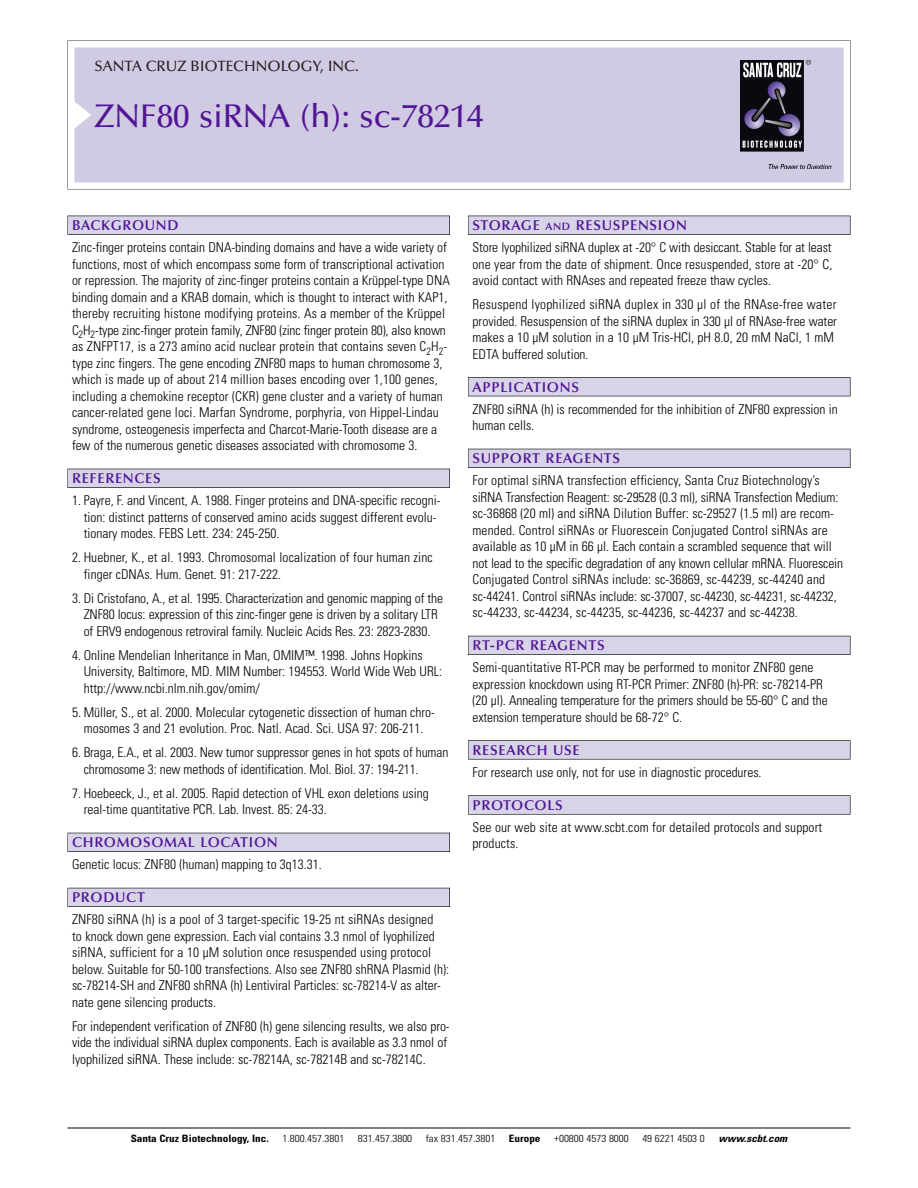
<style>
.page{position:relative;width:918px;height:1188px;background:#fff}
.page>*{position:absolute;margin:0;border:0;box-sizing:border-box;transform-origin:0 0}
.t1{font:500 33px "Optima";color:#511695}
.t2{font:500 15px "Optima";color:#231f20}
.t3{font:600 14.25px "Optima";letter-spacing:.05em;color:#511695}
.t4{font:300 condensed 13.5px/16.5px "Univers";color:#000}
.t5{font:300 condensed 10.2px "Univers";color:#000;scale:1.1 1}
.t6{font:700 condensed 10.2px "Univers";color:#000;scale:1.1 1}
.t7{font:italic 700 condensed 10.2px "Univers";color:#000;scale:1.1 1}
.s1{font-size:10.65px}
</style>
<div class="page">
<svg style="left:74px;top:41px;width:777px;height:148px"></svg>
<div style="left:74px;top:47px;width:770px;height:135px;background:#d1cae3"></div>
<img style="left:741px;top:60px;width:90px;height:108px">
<div style="left:68px;top:216px;width:382px;height:19px;background:#535256"></div>
<div style="left:68px;top:216px;width:381px;height:18px;background:#d7d4e8"></div>
<div style="left:68px;top:469px;width:382px;height:19px;background:#525156"></div>
<div style="left:68px;top:469px;width:381px;height:18px;background:#d7d4e8"></div>
<div style="left:68px;top:833px;width:382px;height:19px;background:#515057"></div>
<div style="left:68px;top:833px;width:381px;height:18px;background:#d7d4e8"></div>
<div style="left:68px;top:888px;width:382px;height:19px;background:#535259"></div>
<div style="left:68px;top:888px;width:381px;height:18px;background:#d7d4e8"></div>
<div style="left:468px;top:216px;width:382px;height:19px;background:#535256"></div>
<div style="left:468px;top:216px;width:382px;height:18px;background:#d7d4e8"></div>
<div style="left:468px;top:377px;width:382px;height:19px;background:#515155"></div>
<div style="left:468px;top:378px;width:382px;height:18px;background:#d7d4e8"></div>
<div style="left:468px;top:449px;width:382px;height:19px;background:#515057"></div>
<div style="left:468px;top:449px;width:382px;height:18px;background:#d7d4e8"></div>
<div style="left:468px;top:636px;width:382px;height:19px;background:#535259"></div>
<div style="left:468px;top:636px;width:382px;height:18px;background:#d7d4e8"></div>
<svg style="left:468px;top:740px;width:382px;height:20px"></svg>
<div style="left:468px;top:741px;width:382px;height:18px;background:#d7d4e8"></div>
<div style="left:468px;top:795px;width:382px;height:20px;background:#676767"></div>
<div style="left:468px;top:796px;width:382px;height:18px;background:#d7d4e8"></div>
<hr style="left:68px;top:1128px;width:782px;height:1px;background:#000">
<p class="t2" style="left:94px;top:60px;width:266px">SANTA CRUZ BIOTECHNOLOGY, INC.</p>
<p class="t1" style="left:94px;top:102px;width:391px">ZNF80 siRNA (h): sc-78214</p>
<p class="t3" style="left:72px;top:219px;width:108px">BACKGROUND</p>
<p class="t4" style="left:72px;top:240px;width:379px">Zinc-finger proteins contain DNA-binding domains and have a wide variety of functions, most of which encompass some form of transcriptional activation or repression. The majority of zinc-finger proteins contain a Krüppel-type DNA binding domain and a KRAB domain, which is thought to interact with KAP1, thereby recruiting histone modifying proteins. As a member of the Krüppel C<sub>2</sub>H<sub>2</sub>-type zinc-finger protein family, ZNF80 (zinc finger protein 80), also known as ZNFPT17, is a 273 amino acid nuclear protein that contains seven C<sub>2</sub>H<sub>2</sub>- type zinc fingers. The gene encoding ZNF80 maps to human chromosome 3, which is made up of about 214 million bases encoding over 1,100 genes, including a chemokine receptor (CKR) gene cluster and a variety of human cancer-related gene loci. Marfan Syndrome, porphyria, von Hippel-Lindau syndrome, osteogenesis imperfecta and Charcot-Marie-Tooth disease are a few of the numerous genetic diseases associated with chromosome 3.</p>
<p class="t3" style="left:72px;top:472px;width:90px">REFERENCES</p>
<p class="t4" style="left:84px;top:493px;width:358px;text-indent:-12px">1. Payre, F. and Vincent, A. 1988. Finger proteins and DNA-specific recogni&shy;tion: distinct patterns of conserved amino acids suggest different evolu&shy;tionary modes. FEBS Lett. 234: 245-250.</p>
<p class="t4" style="left:84px;top:550px;width:351px;text-indent:-12px">2. Huebner, K., et al. 1993. Chromosomal localization of four human zinc finger cDNAs. Hum. Genet. 91: 217-222.</p>
<p class="t4" style="left:72px;top:591px;width:373px;text-align:center">3. Di Cristofano, A., et al. 1995. Characterization and genomic mapping of the<br>ZNF80 locus: expression of this zinc-finger gene is driven by a solitary LTR<br>of ERV9 endogenous retroviral family. Nucleic Acids Res. 23: 2823-2830.</p>
<p class="t4" style="left:84px;top:648px;width:360px;text-indent:-12px">4. Online Mendelian Inheritance in Man, OMIM™. 1998. Johns Hopkins<br>University, Baltimore, MD. MIM Number: 194553. World Wide Web URL: http://www.ncbi.nlm.nih.gov/omim/</p>
<p class="t4" style="left:72px;top:705px;width:365px;text-align:center">5. Müller, S., et al. 2000. Molecular cytogenetic dissection of human chro&shy;mosomes 3 and 21 evolution. Proc. Natl. Acad. Sci. USA 97: 206-211.</p>
<p class="t4" style="left:84px;top:745px;width:366px;text-indent:-12px">6. Braga, E.A., et al. 2003. New tumor suppressor genes in hot spots of human chromosome 3: new methods of identification. Mol. Biol. 37: 194-211.</p>
<p class="t4" style="left:84px;top:786px;width:347px;text-indent:-12px">7. Hoebeeck, J., et al. 2005. Rapid detection of VHL exon deletions using real-time quantitative PCR. Lab. Invest. 85: 24-33.</p>
<p class="t3" style="left:72px;top:836px;width:207px">CHROMOSOMAL LOCATION</p>
<p class="t4" style="left:72px;top:858px;width:251px">Genetic locus: ZNF80 (human) mapping to 3q13.31.</p>
<p class="t3" style="left:72px;top:891px;width:74px">PRODUCT</p>
<p class="t4" style="left:72px;top:913px;width:379px">ZNF80 siRNA (h) is a pool of 3 target-specific 19-25 nt siRNAs designed<br>to knock down gene expression. Each vial contains 3.3 nmol of lyophilized siRNA, sufficient for a 10 µM solution once resuspended using protocol below. Suitable for 50-100 transfections. Also see ZNF80 shRNA Plasmid (h): sc-78214-SH and ZNF80 shRNA (h) Lentiviral Particles: sc-78214-V as alter&shy;nate gene silencing products.</p>
<p class="t4" style="left:72px;top:1019px;width:379px">For independent verification of ZNF80 (h) gene silencing results, we also pro&shy;vide the individual siRNA duplex components. Each is available as 3.3 nmol of lyophilized siRNA. These include: sc-78214A, sc-78214B and sc-78214C.</p>
<p class="t3" style="left:473px;top:219px;width:216px">STORAGE <span class="s1">AND</span> RESUSPENSION</p>
<p class="t4" style="left:473px;top:240px;width:361px;text-align:justify">Store lyophilized siRNA duplex at -20° C with desiccant. Stable for at least one year from the date of shipment. Once resuspended, store at -20° C, avoid contact with RNAses and repeated freeze thaw cycles.</p>
<p class="t4" style="left:473px;top:297px;width:366px">Resuspend lyophilized siRNA duplex in 330 µl of the RNAse-free water provided. Resuspension of the siRNA duplex in 330 µl of RNAse-free water makes a 10 µM solution in a 10 µM Tris-HCl, pH 8.0, 20 mM NaCl, 1 mM EDTA buffered solution.</p>
<p class="t3" style="left:473px;top:381px;width:108px">APPLICATIONS</p>
<p class="t4" style="left:473px;top:402px;width:367px">ZNF80 siRNA (h) is recommended for the inhibition of ZNF80 expression in human cells.</p>
<p class="t3" style="left:473px;top:452px;width:149px">SUPPORT REAGENTS</p>
<p class="t4" style="left:473px;top:474px;width:372px">For optimal siRNA transfection efficiency, Santa Cruz Biotechnology’s siRNA Transfection Reagent: sc-29528 (0.3 ml), siRNA Transfection Medium: sc-36868 (20 ml) and siRNA Dilution Buffer: sc-29527 (1.5 ml) are recom&shy;mended. Control siRNAs or Fluorescein Conjugated Control siRNAs are available as 10 µM in 66 µl. Each contain a scrambled sequence that will not lead to the specific degradation of any known cellular mRNA. Fluorescein Conjugated Control siRNAs include: sc-36869, sc-44239, sc-44240 and sc-44241. Control siRNAs include: sc-37007, sc-44230, sc-44231, sc-44232, sc-44233, sc-44234, sc-44235, sc-44236, sc-44237 and sc-44238.</p>
<p class="t3" style="left:473px;top:639px;width:134px">RT-PCR REAGENTS</p>
<p class="t4" style="left:473px;top:661px;width:357px">Semi-quantitative RT-PCR may be performed to monitor ZNF80 gene expression knockdown using RT-PCR Primer: ZNF80 (h)-PR: sc-78214-PR (20 µl). Annealing temperature for the primers should be 55-60° C and the extension temperature should be 68-72° C.</p>
<p class="t3" style="left:473px;top:744px;width:109px">RESEARCH USE</p>
<p class="t4" style="left:473px;top:765px;width:291px">For research use only, not for use in diagnostic procedures.</p>
<p class="t3" style="left:473px;top:799px;width:92px">PROTOCOLS</p>
<p class="t4" style="left:473px;top:820px;width:351px">See our web site at www.scbt.com for detailed protocols and support products.</p>
<p class="t6" style="left:131px;top:1135px;width:127px">Santa Cruz Biotechnology, Inc.</p>
<p class="t5" style="left:282px;top:1135px;width:58px">1.800.457.3801</p>
<p class="t5" style="left:358px;top:1135px;width:51px">831.457.3800</p>
<p class="t5" style="left:426px;top:1135px;width:65px">fax 831.457.3801</p>
<p class="t6" style="left:509px;top:1135px;width:30px">Europe</p>
<p class="t5" style="left:554px;top:1135px;width:69px">+00800 4573 8000</p>
<p class="t5" style="left:642px;top:1135px;width:58px">49 6221 4503 0</p>
<p class="t7" style="left:719px;top:1135px;width:66px">www.scbt.com</p>
</div>
